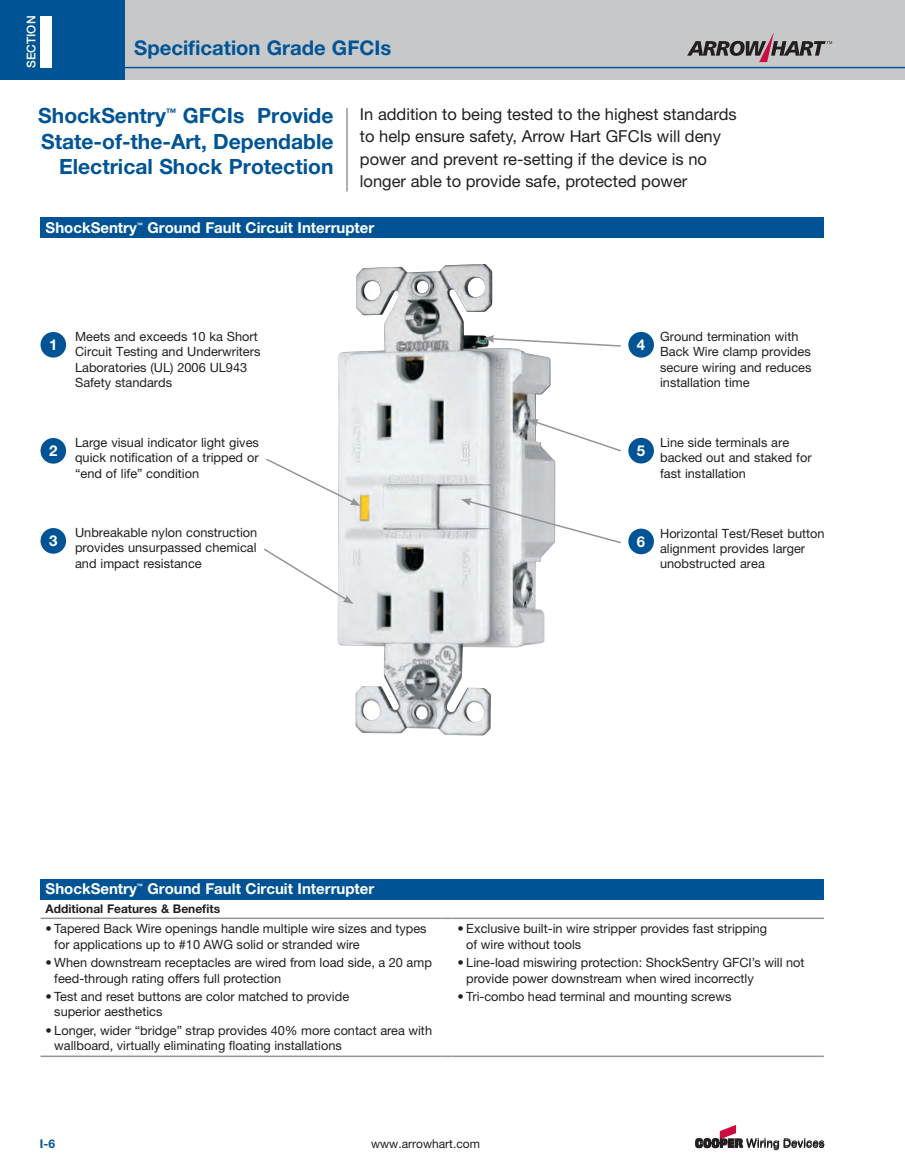
<style>
.page{position:relative;width:905px;height:1175px;background:#fff}
.page>*{position:absolute;margin:0;border:0;box-sizing:border-box;transform-origin:0 0}
.t1{font:700 71.55px "Helvetica Neue LT Pro";color:#fff}
.t2{font:700 21px/25.5px "Helvetica Neue LT Pro";color:#005495;text-align:right}
.t3{font:700 20.25px "Helvetica Neue LT Std";color:#005495}
.t4{font:16.5px/22.5px "Helvetica Neue LT Pro";color:#231f20}
.t5{font:700 15px "Helvetica Neue LT Std";color:#fff}
.t6{font:12.75px/15.3px "Helvetica Neue LT Std";color:#231f20}
.t7{font:700 12px "Helvetica Neue LT Std";color:#231f20}
.t8{font:12px "Helvetica Neue LT Pro";color:#231f20}
.t9{font:500 12px "Helvetica Neue LT Pro";color:#fff}
.t10{font:700 12px "Helvetica Neue LT Pro";color:#005495}
.t11{font:700 6px "Helvetica Neue LT Std";color:#fff}
</style>
<div class="page">
<div style="left:0;top:0;width:904px;height:79px;background:#c7c8ca"></div>
<div style="left:0;top:0;width:124px;height:79px;background:#005495"></div>
<hr style="left:124px;top:67px;width:780px;height:1px;background:#005495">
<svg style="left:687px;top:32px;width:145px;height:30px"></svg>
<svg style="left:695px;top:1125px;width:129px;height:25px"></svg>
<img style="left:337px;top:264px;width:218px;height:472px">
<svg style="left:266px;top:457px;width:94px;height:49px"></svg>
<svg style="left:264px;top:547px;width:89px;height:57px"></svg>
<svg style="left:528px;top:419px;width:93px;height:34px"></svg>
<svg style="left:483px;top:335px;width:138px;height:12px"></svg>
<svg style="left:460px;top:498px;width:161px;height:46px"></svg>
<hr style="left:346px;top:108px;width:2px;height:83px;background:#939598">
<div style="left:40px;top:878px;width:784px;height:21px;background:#005495"></div>
<hr style="left:40px;top:917px;width:401px;height:2px;background:#939598">
<svg style="left:441px;top:917px;width:11px;height:2px"></svg>
<hr style="left:452px;top:917px;width:372px;height:2px;background:#939598">
<hr style="left:40px;top:1055px;width:401px;height:2px;background:#939598">
<svg style="left:441px;top:1055px;width:11px;height:2px"></svg>
<hr style="left:452px;top:1055px;width:372px;height:2px;background:#939598">
<div style="left:40px;top:217px;width:784px;height:21px;background:#005495"></div>
<div style="left:41px;top:332px;width:25px;height:25px;background:#005495;border-radius:50%"></div>
<div style="left:628px;top:332px;width:26px;height:25px;background:#005495;border-radius:50%"></div>
<div style="left:41px;top:438px;width:25px;height:25px;background:#005495;border-radius:50%"></div>
<div style="left:628px;top:438px;width:26px;height:25px;background:#005495;border-radius:50%"></div>
<div style="left:41px;top:528px;width:25px;height:25px;background:#005495;border-radius:50%"></div>
<div style="left:628px;top:528px;width:26px;height:26px;background:#005495;border-radius:50%"></div>
<h1 class="t1" style="left:35px;top:-3px;width:23px">I</h1>
<p class="t9" style="left:24px;top:68px;width:54px;rotate:-90deg">SECTION</p>
<h3 class="t3" style="left:134px;top:36px;width:258px">Specification Grade GFCIs</h3>
<h2 class="t2" style="left:38px;top:102px;width:297px">ShockSentry<sup>™</sup> GFCIs Provide<br>State-of-the-Art, Dependable<br>Electrical Shock Protection</h2>
<p class="t4" style="left:360px;top:102px;width:378px">In addition to being tested to the highest standards to help ensure safety, Arrow Hart GFCIs will deny power and prevent re-setting if the device is no longer able to provide safe, protected power</p>
<p class="t5" style="left:46px;top:218px;width:93px">ShockSentry</p>
<p class="t11" style="left:137px;top:221px;width:7px">™</p>
<p class="t5" style="left:147px;top:218px;width:228px">Ground Fault Circuit Interrupter</p>
<p class="t6" style="left:75px;top:329px;width:187px">Meets and exceeds 10 ka Short<br>Circuit Testing and Underwriters<br>Laboratories (UL) 2006 UL943<br>Safety standards</p>
<p class="t5" style="left:49px;top:335px;width:10px">1</p>
<p class="t5" style="left:637px;top:335px;width:10px">4</p>
<p class="t6" style="left:660px;top:329px;width:153px">Ground termination with<br>Back Wire clamp provides secure wiring and reduces installation time</p>
<p class="t6" style="left:75px;top:435px;width:185px;text-align:justify">Large visual indicator light gives quick notification of a tripped or “end of life” condition</p>
<p class="t5" style="left:49px;top:441px;width:10px">2</p>
<p class="t5" style="left:637px;top:441px;width:10px">5</p>
<p class="t6" style="left:660px;top:434px;width:153px">Line side terminals are backed out and staked for fast installation</p>
<p class="t6" style="left:75px;top:525px;width:184px;text-align:justify">Unbreakable nylon construction provides unsurpassed chemical and impact resistance</p>
<p class="t5" style="left:49px;top:531px;width:10px">3</p>
<p class="t5" style="left:637px;top:532px;width:10px">6</p>
<p class="t6" style="left:660px;top:525px;width:166px">Horizontal Test/Reset button alignment provides larger unobstructed area</p>
<p class="t5" style="left:46px;top:879px;width:93px">ShockSentry</p>
<p class="t11" style="left:137px;top:882px;width:7px">™</p>
<p class="t5" style="left:147px;top:879px;width:228px">Ground Fault Circuit Interrupter</p>
<p class="t7" style="left:46px;top:901px;width:176px">Additional Features &amp; Benefits</p>
<p class="t6" style="left:54px;top:921px;width:374px;text-indent:-9px">• Tapered Back Wire openings handle multiple wire sizes and types for applications up to #10 AWG solid or stranded wire</p>
<p class="t6" style="left:54px;top:955px;width:379px;text-indent:-9px">• When downstream receptacles are wired from load side, a 20 amp feed-through rating offers full protection</p>
<p class="t6" style="left:54px;top:988px;width:296px;text-indent:-9px">• Test and reset buttons are color matched to provide superior aesthetics</p>
<p class="t6" style="left:54px;top:1022px;width:379px;text-indent:-9px">• Longer, wider “bridge” strap provides 40% more contact area with wallboard, virtually eliminating floating installations</p>
<p class="t6" style="left:466px;top:921px;width:302px;text-indent:-9px">• Exclusive built-in wire stripper provides fast stripping of wire without tools</p>
<p class="t6" style="left:466px;top:955px;width:340px;text-indent:-9px">• Line-load miswiring protection: ShockSentry GFCI’s will not provide power downstream when wired incorrectly</p>
<p class="t6" style="left:457px;top:988px;width:275px">• Tri-combo head terminal and mounting screws</p>
<p class="t10" style="left:40px;top:1136px;width:17px">I-6</p>
<p class="t8" style="left:371px;top:1136px;width:110px">www.arrowhart.com</p>
</div>
